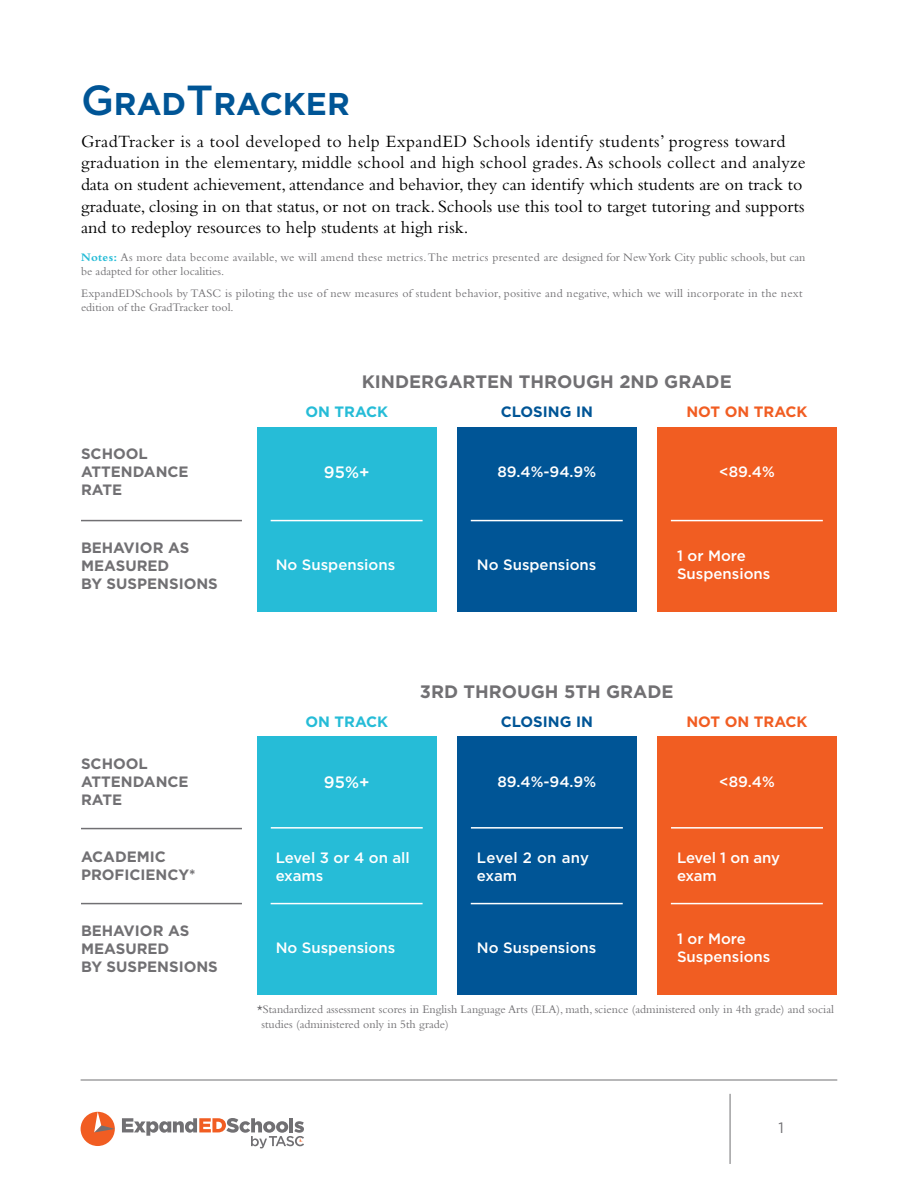
<style>
.page{position:relative;width:918px;height:1188px;background:#fff}
.page>*{position:absolute;margin:0;border:0;box-sizing:border-box;transform-origin:0 0}
.t1{font:700 31.5px "Gotham";color:#005596}
.t2{font:18px/21.6px "Bembo Std";color:#000}
.t3{font:700 18px "Gotham";color:#717073}
.t4{font:500 16.5px "Gotham";color:#fff}
.t5{font:500 15px/18px "Gotham";color:#fff}
.t6{font:700 15px/18px "Gotham";color:#717073}
.t7{font:700 15px "Gotham";color:#f15d22}
.t8{font:700 15px "Gotham";color:#005596}
.t9{font:500 15px/18px "Gotham";letter-spacing:-.025em;color:#fff}
.t10{font:700 15px "Gotham";color:#26bcd7}
.t11{font:15px "Gotham";color:#717073}
.t12{font:12px/14.4px "Bembo Std";color:#717073}
.t13{font:12px/14.4px "Bembo Std";letter-spacing:.02em;color:#717073}
.s1{font-weight:500;font-size:42px}
.s2{font-weight:700;color:#26bcd7}
</style>
<div class="page">
<hr style="left:81px;top:1080px;width:756px;height:1px;background:#717073">
<div style="left:81px;top:1112px;width:34px;height:34px;background:#f15d22;border-radius:50%"></div>
<svg style="left:94px;top:1112px;width:21px;height:20px"></svg>
<svg style="left:122px;top:1118px;width:182px;height:30px"></svg>
<hr style="left:730px;top:1094px;width:1px;height:70px;background:#717073">
<div style="left:257px;top:736px;width:180px;height:259px;background:#26bcd7"></div>
<div style="left:457px;top:736px;width:180px;height:259px;background:#005596"></div>
<div style="left:657px;top:736px;width:180px;height:259px;background:#f15d22"></div>
<hr style="left:81px;top:828px;width:161px;height:1px;background:#717073">
<hr style="left:81px;top:903px;width:161px;height:1px;background:#717073">
<hr style="left:271px;top:827px;width:152px;height:2px;background:#fff">
<hr style="left:471px;top:827px;width:152px;height:2px;background:#fff">
<hr style="left:671px;top:827px;width:152px;height:2px;background:#fff">
<hr style="left:271px;top:903px;width:152px;height:1px;background:#fff">
<hr style="left:471px;top:903px;width:152px;height:1px;background:#fff">
<hr style="left:671px;top:903px;width:152px;height:1px;background:#fff">
<div style="left:257px;top:427px;width:180px;height:184px;background:#26bcd7"></div>
<div style="left:457px;top:427px;width:180px;height:184px;background:#005596"></div>
<div style="left:657px;top:427px;width:180px;height:184px;background:#f15d22"></div>
<hr style="left:81px;top:520px;width:161px;height:1px;background:#717073">
<hr style="left:271px;top:520px;width:152px;height:1px;background:#fff">
<hr style="left:471px;top:520px;width:152px;height:1px;background:#fff">
<hr style="left:671px;top:520px;width:152px;height:1px;background:#fff">
<h1 class="t1" style="left:81px;top:83px;width:270px"><span class="s1">G</span>RAD<span class="s1">T</span>RACKER</h1>
<p class="t2" style="left:81px;top:130px;width:726px">GradTracker is a tool developed to help ExpandED Schools identify students’ progress toward graduation in the elementary, middle school and high school grades. As schools collect and analyze data on student achievement, attendance and behavior, they can identify which students are on track to graduate, closing in on that status, or not on track. Schools use this tool to target tutoring and supports and to redeploy resources to help students at high risk.</p>
<p class="t12" style="left:81px;top:250px;width:726px"><span class="s2">Notes:</span> As more data become available, we will amend these metrics. The metrics presented are designed for New York City public schools, but can be adapted for other localities.</p>
<p class="t13" style="left:81px;top:285px;width:723px">ExpandEDSchools by TASC is piloting the use of new measures of student behavior, positive and negative, which we will incorporate in the next edition of the GradTracker tool.</p>
<p class="t3" style="left:362px;top:370px;width:372px">KINDERGARTEN THROUGH 2ND GRADE</p>
<p class="t6" style="left:81px;top:445px;width:109px">SCHOOL<br>ATTENDANCE<br>RATE</p>
<p class="t6" style="left:81px;top:538px;width:138px">BEHAVIOR AS<br>MEASURED<br>BY SUSPENSIONS</p>
<p class="t6" style="left:81px;top:754px;width:109px">SCHOOL<br>ATTENDANCE<br>RATE</p>
<p class="t10" style="left:305px;top:402px;width:84px">ON TRACK</p>
<p class="t8" style="left:501px;top:402px;width:94px">CLOSING IN</p>
<p class="t7" style="left:686px;top:402px;width:123px">NOT ON TRACK</p>
<p class="t4" style="left:324px;top:461px;width:47px">95%+</p>
<p class="t5" style="left:498px;top:463px;width:100px">89.4%-94.9%</p>
<p class="t5" style="left:719px;top:463px;width:57px">&lt;89.4%</p>
<p class="t5" style="left:276px;top:555px;width:121px">No Suspensions</p>
<p class="t5" style="left:477px;top:555px;width:121px">No Suspensions</p>
<p class="t5" style="left:677px;top:546px;width:95px">1 or More<br>Suspensions</p>
<p class="t3" style="left:420px;top:679px;width:255px">3RD THROUGH 5TH GRADE</p>
<p class="t10" style="left:305px;top:711px;width:84px">ON TRACK</p>
<p class="t8" style="left:501px;top:711px;width:94px">CLOSING IN</p>
<p class="t7" style="left:686px;top:711px;width:123px">NOT ON TRACK</p>
<p class="t4" style="left:324px;top:771px;width:47px">95%+</p>
<p class="t5" style="left:498px;top:772px;width:100px">89.4%-94.9%</p>
<p class="t5" style="left:719px;top:772px;width:57px">&lt;89.4%</p>
<p class="t6" style="left:81px;top:847px;width:116px">ACADEMIC<br>PROFICIENCY*</p>
<p class="t5" style="left:276px;top:848px;width:136px">Level 3 or 4 on all exams</p>
<p class="t5" style="left:477px;top:848px;width:114px">Level 2 on any exam</p>
<p class="t9" style="left:677px;top:848px;width:105px">Level 1 on any exam</p>
<p class="t6" style="left:81px;top:921px;width:138px">BEHAVIOR AS<br>MEASURED<br>BY SUSPENSIONS</p>
<p class="t5" style="left:276px;top:938px;width:121px">No Suspensions</p>
<p class="t5" style="left:477px;top:938px;width:121px">No Suspensions</p>
<p class="t5" style="left:677px;top:929px;width:95px">1 or More<br>Suspensions</p>
<p class="t12" style="left:261px;top:1002px;width:574px;text-indent:-5px">*Standardized assessment scores in English Language Arts (ELA), math, science (administered only in 4th grade) and social studies (administered only in 5th grade)</p>
<p class="t11" style="left:778px;top:1118px;width:7px">1</p>
</div>
